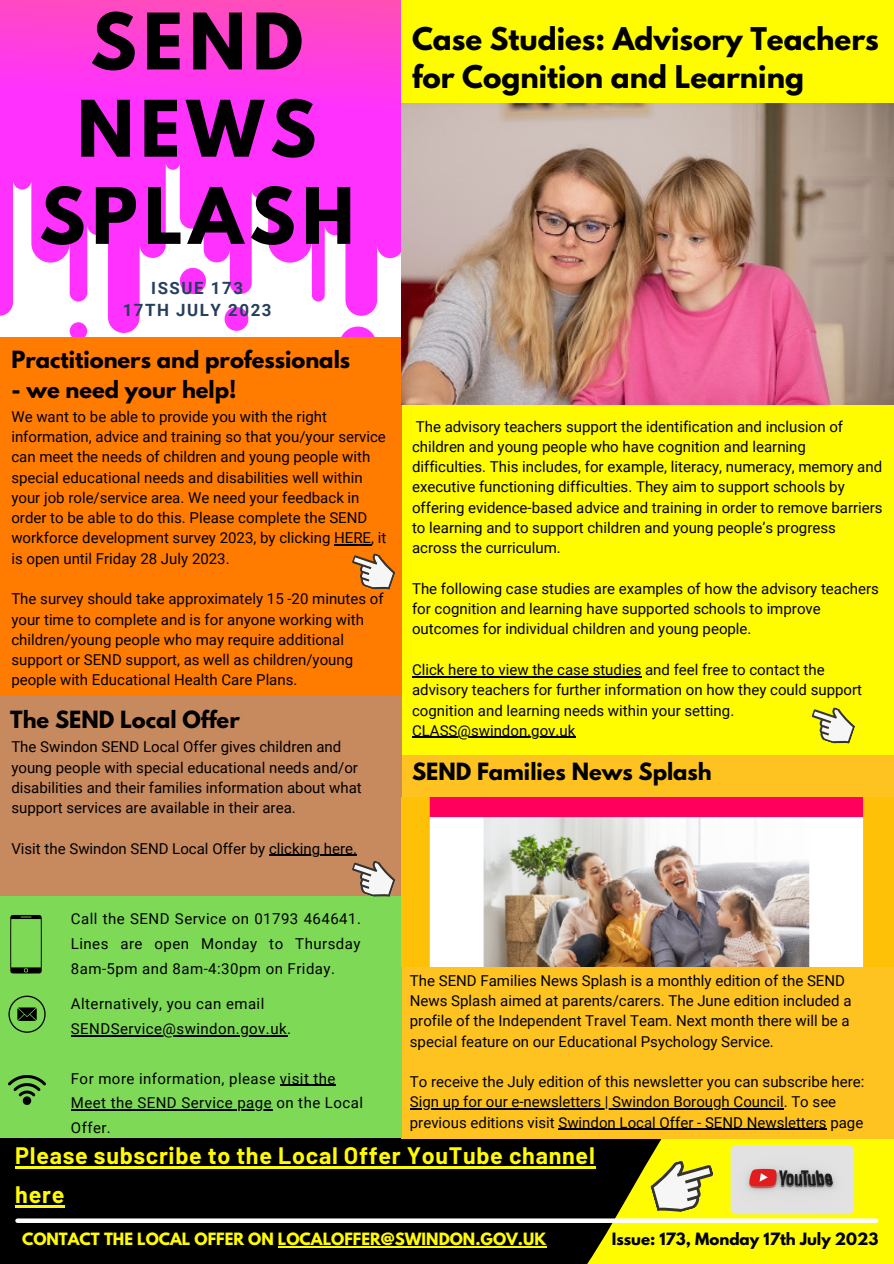
<style>
.page{position:relative;width:894px;height:1264px;background:#fff}
.page>*{position:absolute;margin:0;border:0;box-sizing:border-box;transform-origin:0 0}
.t1{font:700 68.85px/87.2px "League Spartan";letter-spacing:.09em;color:#000}
.t2{font:700 27.75px/38.2px "League Spartan";color:#000}
.t3{font:700 23.25px/39.5px "Barlow";letter-spacing:.03em;color:#fffc00}
.t4{font:700 21px "League Spartan";color:#000}
.t5{font:700 16.95px "Roboto";letter-spacing:.09em;color:#243f5d}
.t6{font:15px/20.2px "Roboto";color:#000}
.t7{font:15px/24.8px "Roboto";letter-spacing:.03em;color:#000}
.t8{font:700 15px "League Spartan";color:#fffc00}
.t9{font:700 15px "League Spartan";color:#000}
</style>
<div class="page">
<svg style="left:0;top:0;width:401px;height:337px;fill:#f3f"></svg>
<div style="left:0;top:1138px;width:762px;height:125px;background:#000"></div>
<svg style="left:362px;top:1138px;width:531px;height:125px"></svg>
<div style="left:401px;top:0;width:492px;height:758px;background:#fffc00"></div>
<div style="left:0;top:337px;width:401px;height:385px;background:#ff7c00"></div>
<svg style="left:17px;top:1218px;width:858px;height:4px;background:#eaeae1"></svg>
<img style="left:730px;top:1144px;width:123px;height:70px;border-radius:6px">
<svg style="left:645px;top:1153px;width:75px;height:65px;background:#dedd49"></svg>
<div style="left:401px;top:755px;width:492px;height:383px;background:#fec320"></div>
<div style="left:0;top:892px;width:401px;height:246px;background:#7ed957"></div>
<svg style="left:10px;top:915px;width:32px;height:58px"></svg>
<svg style="left:8px;top:995px;width:38px;height:37px"></svg>
<img style="left:8px;top:1075px;width:38px;height:29px">
<img style="left:401px;top:104px;width:492px;height:300px">
<div style="left:0;top:696px;width:401px;height:199px;background:#c7895e"></div>
<img style="left:401px;top:797px;width:492px;height:169px">
<hr style="left:334px;top:544px;width:37px;height:1px;background:#000">
<hr style="left:412px;top:676px;width:229px;height:1px;background:#000">
<hr style="left:412px;top:737px;width:163px;height:1px;background:#000">
<hr style="left:15px;top:1166px;width:580px;height:2px;background:#fffc00">
<hr style="left:15px;top:1205px;width:50px;height:2px;background:#fffc00">
<hr style="left:278px;top:1246px;width:268px;height:1px;background:#fffc00">
<hr style="left:71px;top:1035px;width:216px;height:1px;background:#000">
<hr style="left:287px;top:1084px;width:49px;height:1px;background:#000">
<hr style="left:71px;top:1109px;width:201px;height:1px;background:#000">
<hr style="left:410px;top:1108px;width:373px;height:1px;background:#000">
<hr style="left:558px;top:1128px;width:268px;height:1px;background:#000">
<hr style="left:269px;top:854px;width:88px;height:2px;background:#000">
<svg style="left:812px;top:707px;width:43px;height:37px"></svg>
<svg style="left:346px;top:861px;width:53px;height:36px"></svg>
<svg style="left:352px;top:553px;width:44px;height:37px"></svg>
<p class="t1" style="left:77px;top:7px;width:241px">SEND<br>NEWS</p>
<p class="t1" style="left:39px;top:181px;width:317px">SPLASH</p>
<p class="t5" style="left:151px;top:279px;width:93px">ISSUE 173</p>
<p class="t5" style="left:123px;top:300px;width:150px">17TH JULY 2023</p>
<p class="t4" style="left:11px;top:349px;width:340px">Practitioners and professionals</p>
<p class="t4" style="left:11px;top:378px;width:227px">- we need your help!</p>
<p class="t6" style="left:11px;top:406px;width:376px">We want to be able to provide you with the right information, advice and training so that you/your service can meet the needs of children and young people with special educational needs and disabilities well within your job role/service area. We need your feedback in order to be able to do this. Please complete the SEND workforce development survey 2023, by clicking HERE, it is open until Friday 28 July 2023.</p>
<p class="t6" style="left:11px;top:589px;width:374px">The survey should take approximately 15 -20 minutes of your time to complete and is for anyone working with children/young people who may require additional support or SEND support, as well as children/young people with Educational Health Care Plans.</p>
<p class="t4" style="left:10px;top:709px;width:231px">The SEND Local Offer</p>
<p class="t6" style="left:11px;top:737px;width:352px">The Swindon SEND Local Offer gives children and young people with special educational needs and/or disabilities and their families information about what support services are available in their area.</p>
<p class="t6" style="left:11px;top:838px;width:347px">Visit the Swindon SEND Local Offer by clicking here.</p>
<p class="t6" style="left:71px;top:906px;width:291px;line-height:24.8px;text-align:justify">Call the SEND Service on 01793 464641.<br>Lines are open Monday to Thursday 8am-5pm and 8am-4:30pm on Friday.</p>
<p class="t7" style="left:71px;top:991px;width:222px">Alternatively, you can email<br>SENDService@swindon.gov.uk.</p>
<p class="t7" style="left:71px;top:1066px;width:293px">For more information, please visit the<br>Meet the SEND Service page on the Local<br>Offer.</p>
<p class="t2" style="left:412px;top:23px;width:468px">Case Studies: Advisory Teachers for Cognition and Learning</p>
<p class="t6" style="left:412px;top:416px;width:472px">The advisory teachers support the identification and inclusion of children and young people who have cognition and learning difficulties. This includes, for example, literacy, numeracy, memory and executive functioning difficulties. They aim to support schools by offering evidence-based advice and training in order to remove barriers to learning and to support children and young people’s progress across the curriculum.</p>
<p class="t6" style="left:412px;top:578px;width:468px">The following case studies are examples of how the advisory teachers for cognition and learning have supported schools to improve outcomes for individual children and young people.</p>
<p class="t6" style="left:412px;top:659px;width:451px">Click here to view the case studies and feel free to contact the advisory teachers for further information on how they could support cognition and learning needs within your setting.<br>CLASS@swindon.gov.uk</p>
<p class="t4" style="left:412px;top:761px;width:301px">SEND Families News Splash</p>
<p class="t6" style="left:410px;top:970px;width:443px">The SEND Families News Splash is a monthly edition of the SEND News Splash aimed at parents/carers. The June edition included a profile of the Independent Travel Team. Next month there will be a special feature on our Educational Psychology Service.</p>
<p class="t6" style="left:410px;top:1071px;width:456px">To receive the July edition of this newsletter you can subscribe here:<br>Sign up for our e-newsletters | Swindon Borough Council. To see previous editions visit Swindon Local Offer - SEND Newsletters page</p>
<p class="t3" style="left:15px;top:1134px;width:581px">Please subscribe to the Local Offer YouTube channel here</p>
<p class="t8" style="left:22px;top:1231px;width:525px">CONTACT THE LOCAL OFFER ON LOCALOFFER@SWINDON.GOV.UK</p>
<p class="t9" style="left:611px;top:1231px;width:268px">Issue: 173, Monday 17th July 2023</p>
</div>
